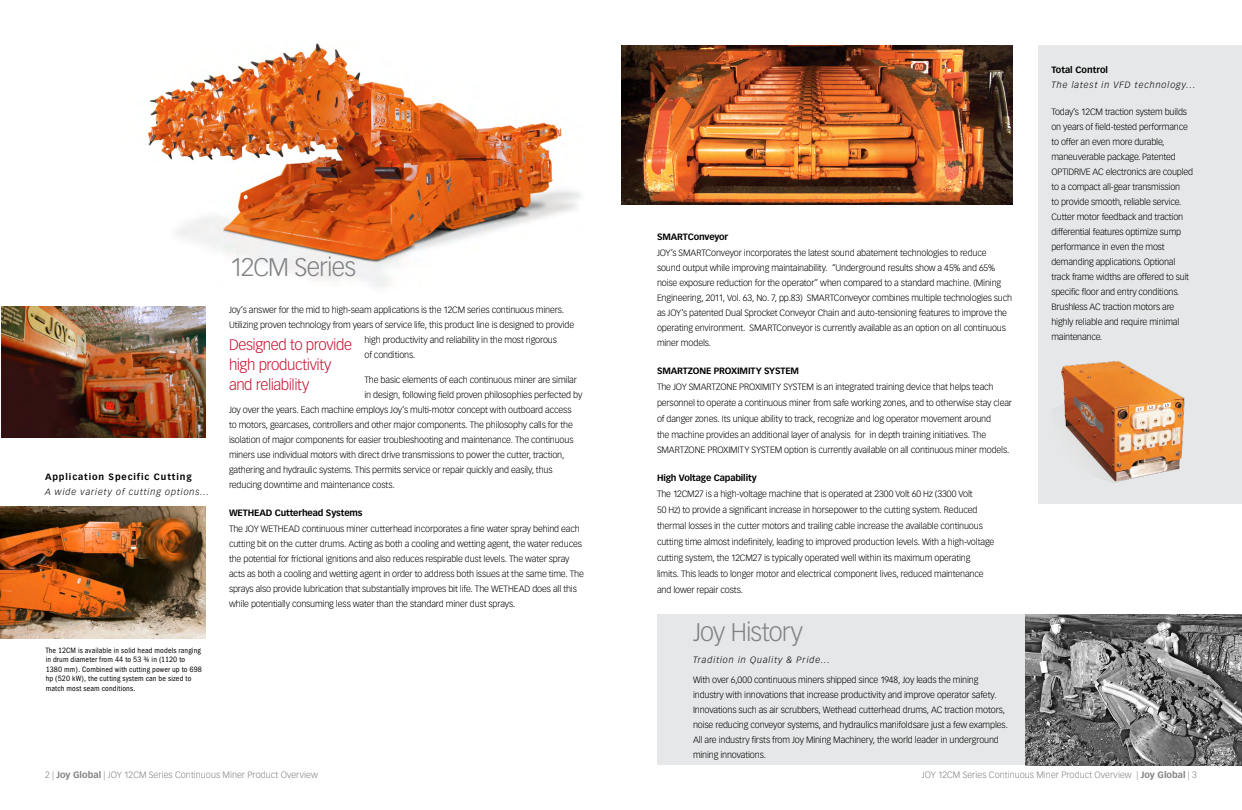
<style>
.page{position:relative;width:1242px;height:810px;background:#fff}
.page>*{position:absolute;margin:0;border:0;box-sizing:border-box;transform-origin:0 0}
.t1{font:300 25px "Vectora LH";letter-spacing:-.035em;color:#808285}
.t2{font:300 15px/20px "Vectora LT Std";letter-spacing:-.03em;color:#c4122f}
.t3{font:300 9px/15px "Vectora LH";letter-spacing:-.015em;color:#000}
.t4{font:300 9px "Vectora LT Std";letter-spacing:.005em;color:#808285}
.t5{font:700 9px "Vectora LH";letter-spacing:-.01em;color:#000}
.t6{font:italic 300 9px "Vectora LH";letter-spacing:.1em;color:#000}
.t7{font:700 9px "Vectora LH";letter-spacing:.1em;color:#000}
.t8{font:condensed 8px/9.6px "Franklin Gothic";letter-spacing:.015em;color:#000}
.s1{font-family:"Vectora LH";font-weight:700}
</style>
<div class="page">
<img style="left:148px;top:43px;width:433px;height:244px">
<img style="left:0;top:506px;width:206px;height:132px">
<img style="left:1px;top:306px;width:205px;height:132px">
<img style="left:621px;top:45px;width:392px;height:159px">
<div style="left:1039px;top:45px;width:203px;height:459px;background:#e6e7e8"></div>
<img style="left:1059px;top:361px;width:126px;height:122px">
<div style="left:657px;top:615px;width:585px;height:150px;background:#e6e7e8"></div>
<img style="left:1025px;top:615px;width:217px;height:150px">
<p class="t7" style="left:45px;top:471px;width:148px">Application Specific Cutting</p>
<p class="t6" style="left:45px;top:486px;width:166px">A wide variety of cutting options...</p>
<p class="t8" style="left:46px;top:645px;width:158px">The 12CM is available in solid head models ranging in drum diameter from 44 to 53 ¾ in (1120 to 1380 mm). Combined with cutting power up to 698 hp (520 kW), the cutting system can be sized to match most seam conditions.</p>
<h1 class="t1" style="left:230px;top:253px;width:127px">12CM Series</h1>
<p class="t3" style="left:229px;top:302px;width:337px">Joy’s answer for the mid to high-seam applications is the 12CM series continuous miners.</p>
<p class="t3" style="left:229px;top:317px;width:347px">Utilizing proven technology from years of service life, this product line is designed to provide</p>
<p class="t3" style="left:365px;top:332px;width:194px">high productivity and reliability in the most rigorous</p>
<p class="t3" style="left:365px;top:347px;width:53px">of conditions.</p>
<p class="t3" style="left:365px;top:372px;width:214px">The basic elements of each continuous miner are similar</p>
<p class="t3" style="left:365px;top:387px;width:219px">in design, following field proven philosophies perfected by</p>
<p class="t3" style="left:229px;top:402px;width:344px">Joy over the years. Each machine employs Joy’s multi-motor concept with outboard access</p>
<p class="t3" style="left:229px;top:417px;width:345px">to motors, gearcases, controllers and other major components. The philosophy calls for the</p>
<p class="t3" style="left:229px;top:432px;width:346px">isolation of major components for easier troubleshooting and maintenance. The continuous</p>
<p class="t3" style="left:229px;top:447px;width:337px">miners use individual motors with direct drive transmissions to power the cutter, traction,</p>
<p class="t3" style="left:229px;top:462px;width:325px">gathering and hydraulic systems. This permits service or repair quickly and easily, thus</p>
<p class="t3" style="left:229px;top:477px;width:167px">reducing downtime and maintenance costs.</p>
<p class="t5" style="left:229px;top:507px;width:135px">WETHEAD Cutterhead Systems</p>
<p class="t3" style="left:229px;top:521px;width:356px">The JOY WETHEAD continuous miner cutterhead incorporates a fine water spray behind each cutting bit on the cutter drums. Acting as both a cooling and wetting agent, the water reduces the potential for frictional ignitions and also reduces respirable dust levels. The water spray acts as both a cooling and wetting agent in order to address both issues at the same time. The sprays also provide lubrication that substantially improves bit life. The WETHEAD does all this while potentially consuming less water than the standard miner dust sprays.</p>
<h2 class="t2" style="left:229px;top:335px;width:125px">Designed to provide high productivity and reliability</h2>
<p class="t5" style="left:657px;top:231px;width:73px">SMARTConveyor</p>
<p class="t3" style="left:657px;top:245px;width:357px">JOY’s SMARTConveyor incorporates the latest sound abatement technologies to reduce sound output while improving maintainability. “Underground results show a 45% and 65% noise exposure reduction for the operator” when compared to a standard machine. (Mining Engineering, 2011, Vol. 63, No. 7, pp.83) SMARTConveyor combines multiple technologies such as JOY’s patented Dual Sprocket Conveyor Chain and auto-tensioning features to improve the operating environment. SMARTConveyor is currently available as an option on all continuous miner models.</p>
<p class="t5" style="left:657px;top:365px;width:144px">SMARTZONE PROXIMITY SYSTEM</p>
<p class="t3" style="left:657px;top:379px;width:357px;line-height:16px">The JOY SMARTZONE PROXIMITY SYSTEM is an integrated training device that helps teach personnel to operate a continuous miner from safe working zones, and to otherwise stay clear of danger zones. Its unique ability to track, recognize and log operator movement around<br>the machine provides an additional layer of analysis for in depth training initiatives. The</p>
<p class="t3" style="left:657px;top:443px;width:354px">SMARTZONE PROXIMITY SYSTEM option is currently available on all continuous miner models.</p>
<p class="t5" style="left:657px;top:472px;width:101px">High Voltage Capability</p>
<p class="t3" style="left:657px;top:486px;width:339px;line-height:16px">The 12CM27 is a high-voltage machine that is operated at 2300 Volt 60 Hz (3300 Volt<br>50 Hz) to provide a significant increase in horsepower to the cutting system. Reduced thermal losses in the cutter motors and trailing cable increase the available continuous cutting time almost indefinitely, leading to improved production levels. With a high-voltage cutting system, the 12CM27 is typically operated well within its maximum operating limits. This leads to longer motor and electrical component lives, reduced maintenance and lower repair costs.</p>
<h1 class="t1" style="left:693px;top:618px;width:111px">Joy History</h1>
<p class="t6" style="left:693px;top:654px;width:138px">Tradition in Quality &amp; Pride...</p>
<p class="t3" style="left:693px;top:673px;width:317px">With over 6,000 continuous miners shipped since 1948, Joy leads the mining industry with innovations that increase productivity and improve operator safety.<br>Innovations such as air scrubbers, Wethead cutterhead drums, AC traction motors, noise reducing conveyor systems, and hydraulics manifoldsare just a few examples.<br>All are industry firsts from Joy Mining Machinery, the world leader in underground mining innovations.</p>
<p class="t5" style="left:1051px;top:64px;width:58px">Total Control</p>
<p class="t6" style="left:1051px;top:79px;width:146px">The latest in VFD technology...</p>
<p class="t3" style="left:1051px;top:104px;width:143px">Today’s 12CM traction system builds on years of field-tested performance to offer an even more durable, maneuverable package. Patented OPTIDRIVE AC electronics are coupled to a compact all-gear transmission<br>to provide smooth, reliable service.<br>Cutter motor feedback and traction differential features optimize sump performance in even the most demanding applications. Optional track frame widths are offered to suit specific floor and entry conditions.<br>Brushless AC traction motors are highly reliable and require minimal maintenance.</p>
<p class="t4" style="left:45px;top:769px;width:274px">2 | <span class="s1">Joy Global</span> | JOY 12CM Series Continuous Miner Product Overview</p>
<p class="t4" style="left:922px;top:769px;width:277px">JOY 12CM Series Continuous Miner Product Overview | <span class="s1">Joy Global</span> | 3</p>
</div>
